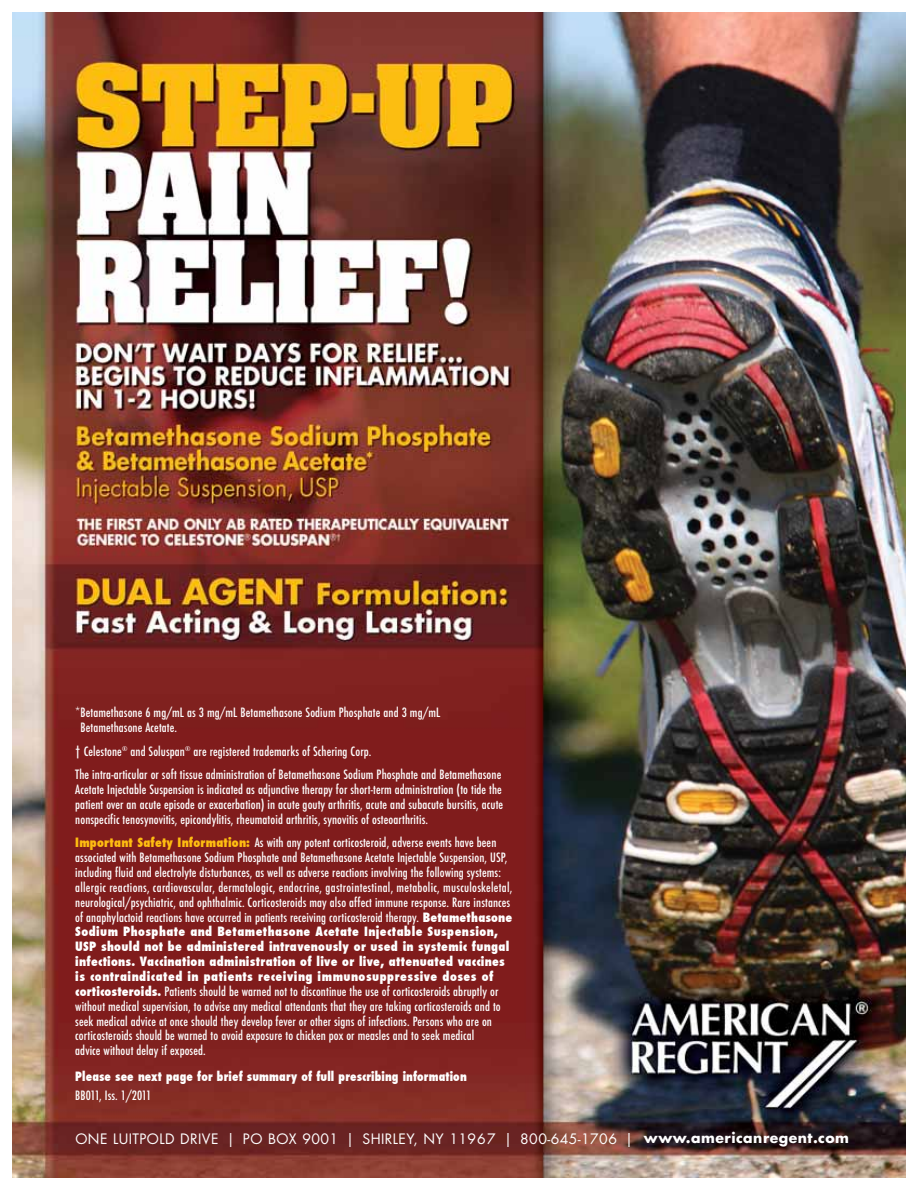
<style>
.page{position:relative;width:918px;height:1188px;background:#fff}
.page>*{position:absolute;margin:0;border:0;box-sizing:border-box;transform-origin:0 0}
.t1{font:13.95px "Futura Std";letter-spacing:.03em;color:#fff}
.t2{font:500 condensed 12.45px/14.9px "Futura";letter-spacing:.01em;color:#fff}
.t3{font:800 condensed 12.45px "Futura";letter-spacing:.01em;color:#fff;scale:.95 1}
.s1{font-weight:800;color:#febd11}
.s2{font-weight:800}
.s3{font-weight:700}
</style>
<div class="page">
<img style="left:12px;top:12px;width:894px;height:1166px">
<p class="t2" style="left:81px;top:706px;width:361px;text-indent:-5px">*Betamethasone 6 mg/mL as 3 mg/mL Betamethasone Sodium Phosphate and 3 mg/mL<br>Betamethasone Acetate.</p>
<p class="t2" style="left:75px;top:740px;width:428px;line-height:23.5px">† Celestone<sup>®</sup> and Soluspan<sup>®</sup> are registered trademarks of Schering Corp.<br>The intra-articular or soft tissue administration of Betamethasone Sodium Phosphate and Betamethasone</p>
<p class="t2" style="left:75px;top:783px;width:429px;text-align:justify">Acetate Injectable Suspension is indicated as adjunctive therapy for short-term administration (to tide the patient over an acute episode or exacerbation) in acute gouty arthritis, acute and subacute bursitis, acute nonspecific tenosynovitis, epicondylitis, rheumatoid arthritis, synovitis of osteoarthritis.</p>
<p class="t2" style="left:75px;top:836px;width:439px"><span class="s1">Important Safety Information:</span> As with any potent corticosteroid, adverse events have been associated with Betamethasone Sodium Phosphate and Betamethasone Acetate Injectable Suspension, USP, including fluid and electrolyte disturbances, as well as adverse reactions involving the following systems: allergic reactions, cardiovascular, dermatologic, endocrine, gastrointestinal, metabolic, musculoskeletal, neurological/psychiatric, and ophthalmic. Corticosteroids may also affect immune response. Rare instances of anaphylactoid reactions have occurred in patients receiving corticosteroid therapy. <span class="s2">Betamethasone Sodium Phosphate and Betamethasone Acetate Injectable Suspension, USP should not be administered intravenously or used in systemic fungal infections. Vaccination administration of live or live, attenuated vaccines is contraindicated in patients receiving immunosuppressive doses of corticosteroids.</span> Patients should be warned not to discontinue the use of corticosteroids abruptly or without medical supervision, to advise any medical attendants that they are taking corticosteroids and to seek medical advice at once should they develop fever or other signs of infections. Persons who are on corticosteroids should be warned to avoid exposure to chicken pox or measles and to seek medical<br>advice without delay if exposed.</p>
<p class="t3" style="left:75px;top:1071px;width:413px">Please see next page for brief summary of full prescribing information</p>
<p class="t2" style="left:75px;top:1089px;width:78px">BB011, Iss. 1/2011</p>
<p class="t1" style="left:75px;top:1131px;width:775px">ONE LUITPOLD DRIVE | PO BOX 9001 | SHIRLEY, NY 11967 | 800-645-1706 | <span class="s3">www.americanregent.com</span></p>
</div>
